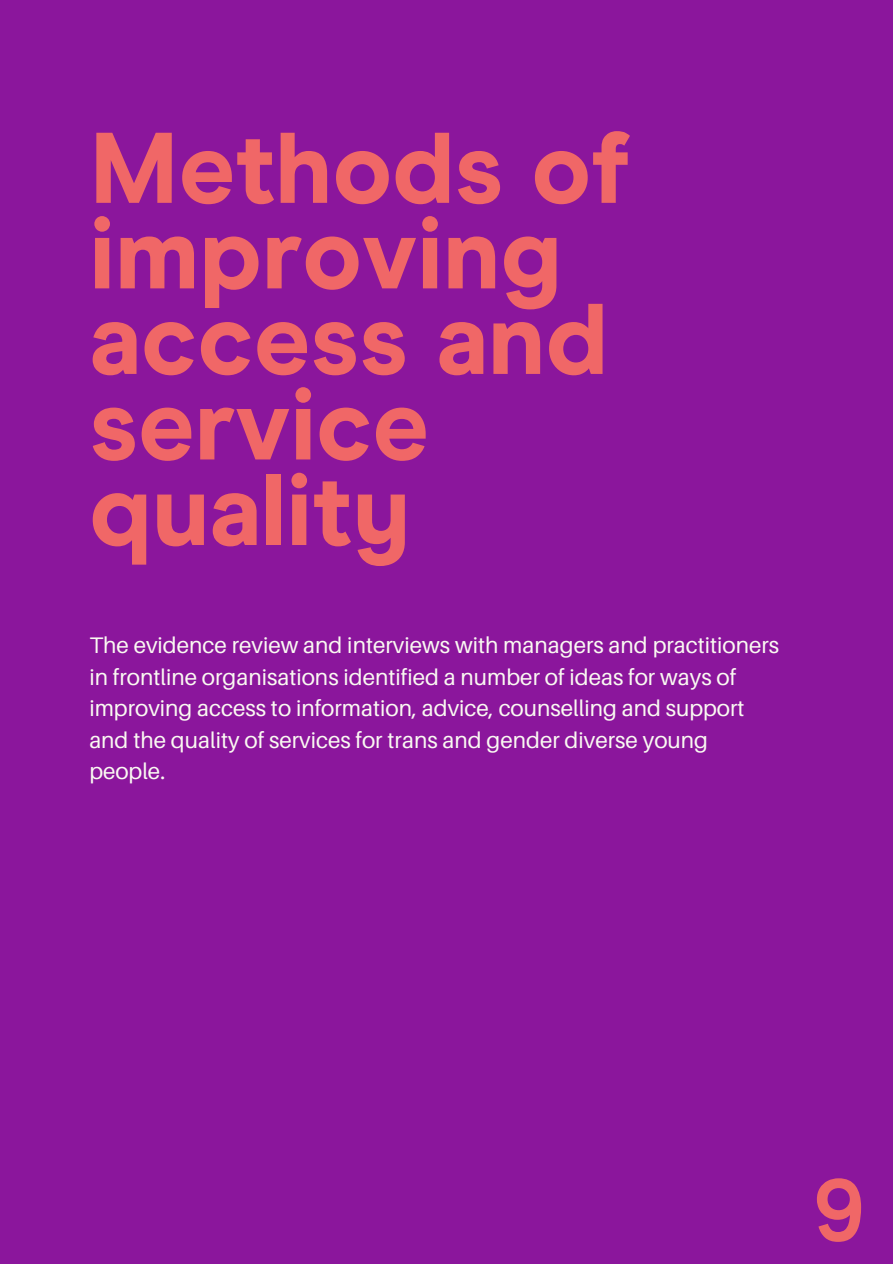
<style>
.page{position:relative;width:893px;height:1264px;background:#fff}
.page>*{position:absolute;margin:0;border:0;box-sizing:border-box;transform-origin:0 0}
.t1{font:800 100.05px/85.5px "Modern Era";color:#f06767}
.t2{font:700 87.3px "Modern Era";color:#f06767}
.t3{font:22.5px/31.5px "Aileron";color:#fafaf2}
</style>
<div class="page">
<div style="left:0;top:0;width:892px;height:1263px;background:#8b169c"></div>
<p class="t1" style="left:89px;top:126px;width:542px">Methods of improving access and service quality</p>
<p class="t3" style="left:89px;top:629px;width:691px">The evidence review and interviews with managers and practitioners in frontline organisations identified a number of ideas for ways of improving access to information, advice, counselling and support and the quality of services for trans and gender diverse young people.</p>
<h1 class="t2" style="left:813px;top:1157px;width:53px">9</h1>
</div>
